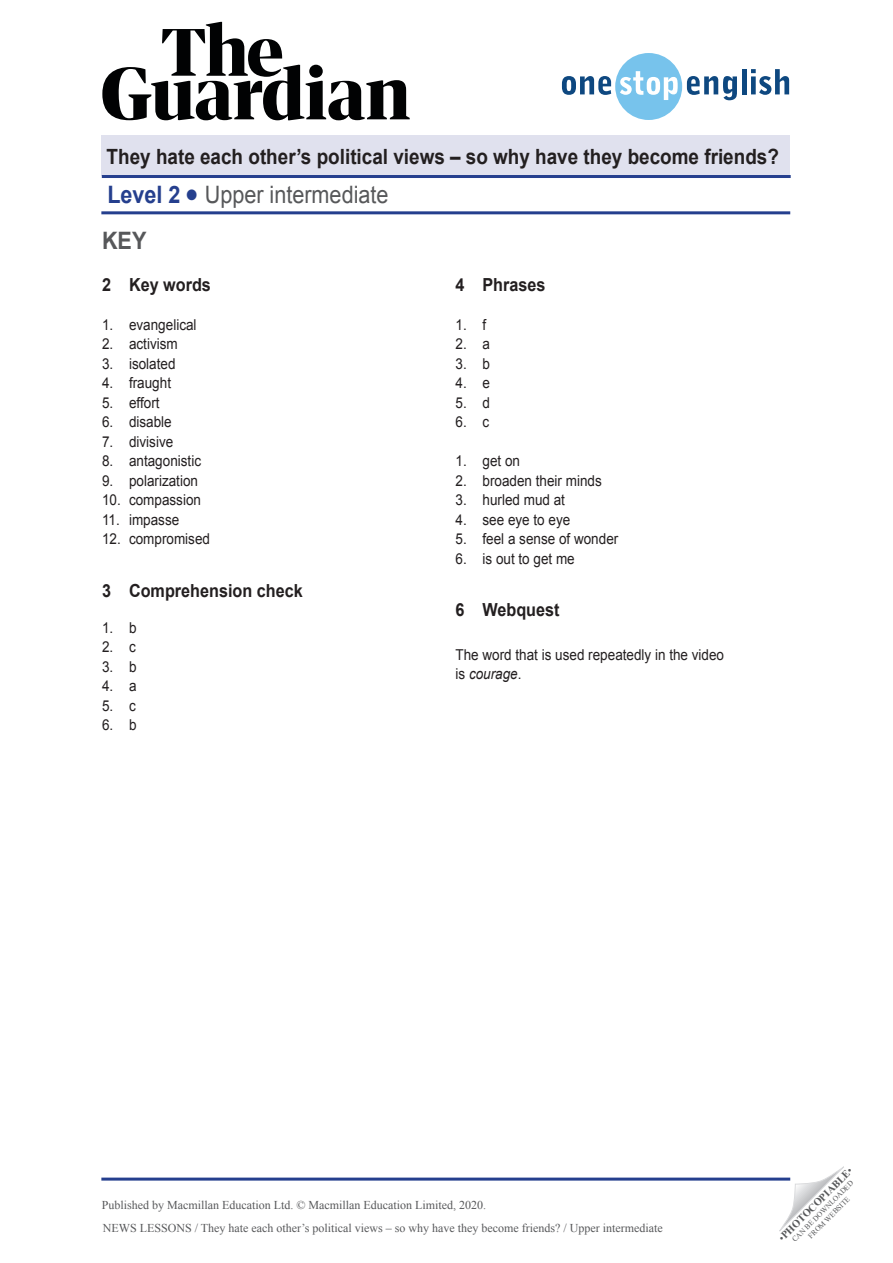
<style>
.page{position:relative;width:893px;height:1263px;background:#fff}
.page>*{position:absolute;margin:0;border:0;box-sizing:border-box;transform-origin:0 0}
.t1{font:24px/46.7px "Arial";color:#57585a;scale:.9 1}
.t2{font:700 21px "Arial";color:#231f20;scale:.9 1}
.body_text{font:700 18px "Arial";color:#231f20;scale:.9 1}
.body_text-2{font:15px/19.5px "Arial";color:#231f20;scale:.9 1}
.t3{font:12px "Times New Roman";color:#57585a}
.t4{font:700 10.5px "Times New Roman";color:#57585a}
.t5{font:7.5px/9px "Times New Roman";color:#57585a;text-align:center}
.s1{font-weight:700;color:#253f8e}
.s2{color:#253f8e}
.s3{font-weight:700}
.s4{font-style:italic}
.s5{font-weight:400}
</style>
<div class="page">
<div style="left:101px;top:135px;width:689px;height:40px;background:#e0e1ee"></div>
<svg style="left:779px;top:1167px;width:65px;height:64px"></svg>
<hr style="left:102px;top:175px;width:689px;height:3px;background:#253f8e">
<hr style="left:101px;top:211px;width:689px;height:3px;background:#253f8e">
<hr style="left:101px;top:1177px;width:689px;height:3px;background:#253f8e">
<svg style="left:562px;top:53px;width:175px;height:67px"></svg>
<hr style="left:742px;top:69px;width:4px;height:25px;background:#0e4880">
<svg style="left:751px;top:69px;width:38px;height:26px"></svg>
<svg style="left:102px;top:22px;width:308px;height:98px"></svg>
<h2 class="t2" style="left:107px;top:142px;width:748px">They hate each other’s political views – so why have they become friends?</h2>
<h1 class="t1" style="left:102px;top:171px;width:320px"><span class="s1">Level 2</span> <span class="s2">●</span> Upper intermediate<br><span class="s3">KEY</span></h1>
<p class="body_text" style="left:102px;top:273px;width:123px">2 Key words</p>
<p class="body_text-2" style="left:102px;top:315px;width:107px">1. evangelical</p>
<p class="body_text-2" style="left:102px;top:334px;width:86px">2. activism</p>
<p class="body_text-2" style="left:102px;top:354px;width:83px">3. isolated</p>
<p class="body_text-2" style="left:102px;top:373px;width:78px">4. fraught</p>
<p class="body_text-2" style="left:102px;top:393px;width:65px">5. effort</p>
<p class="body_text-2" style="left:102px;top:412px;width:79px">6. disable</p>
<p class="body_text-2" style="left:102px;top:432px;width:81px">7. divisive</p>
<p class="body_text-2" style="left:102px;top:451px;width:112px">8. antagonistic</p>
<p class="body_text-2" style="left:102px;top:471px;width:108px">9. polarization</p>
<p class="body_text-2" style="left:102px;top:490px;width:112px">10. compassion</p>
<p class="body_text-2" style="left:102px;top:510px;width:87px">11. impasse</p>
<p class="body_text-2" style="left:102px;top:529px;width:122px">12. compromised</p>
<p class="body_text" style="left:102px;top:579px;width:225px">3 Comprehension check</p>
<p class="body_text-2" style="left:102px;top:618px;width:40px">1. b</p>
<p class="body_text-2" style="left:102px;top:637px;width:39px">2. c</p>
<p class="body_text-2" style="left:102px;top:657px;width:40px">3. b</p>
<p class="body_text-2" style="left:102px;top:676px;width:40px">4. a</p>
<p class="body_text-2" style="left:102px;top:696px;width:39px">5. c</p>
<p class="body_text-2" style="left:102px;top:715px;width:40px">6. b</p>
<p class="body_text" style="left:455px;top:273px;width:102px">4 Phrases</p>
<p class="body_text-2" style="left:455px;top:315px;width:36px">1. f</p>
<p class="body_text-2" style="left:455px;top:334px;width:40px">2. a</p>
<p class="body_text-2" style="left:455px;top:354px;width:40px">3. b</p>
<p class="body_text-2" style="left:455px;top:373px;width:40px">4. e</p>
<p class="body_text-2" style="left:455px;top:393px;width:40px">5. d</p>
<p class="body_text-2" style="left:455px;top:412px;width:39px">6. c</p>
<p class="body_text-2" style="left:455px;top:451px;width:73px">1. get on</p>
<p class="body_text-2" style="left:455px;top:471px;width:164px">2. broaden their minds</p>
<p class="body_text-2" style="left:455px;top:490px;width:123px">3. hurled mud at</p>
<p class="body_text-2" style="left:455px;top:510px;width:129px">4. see eye to eye</p>
<p class="body_text-2" style="left:455px;top:529px;width:182px">5. feel a sense of wonder</p>
<p class="body_text-2" style="left:455px;top:549px;width:134px">6. is out to get me</p>
<p class="body_text" style="left:455px;top:598px;width:117px">6 Webquest</p>
<p class="body_text-2" style="left:455px;top:645px;width:300px">The word that is used repeatedly in the video is <span class="s4">courage</span>.</p>
<p class="t3" style="left:102px;top:1197px;width:386px">Published by Macmillan Education Ltd. © Macmillan Education Limited, 2020.</p>
<p class="t3" style="left:103px;top:1220px;width:562px">NEWS LESSONS / They hate each other’s political views – so why have they become friends? / Upper intermediate</p>
<p class="t4" style="left:775px;top:1234px;width:101px;rotate:-45deg"><span class="s5">•</span>PHOTOCOPIABLE<span class="s5">•</span></p>
<p class="t5" style="left:790px;top:1237px;width:85px;rotate:-45deg">CAN BE DOWNLOADED<br>FROM WEBSITE</p>
</div>
